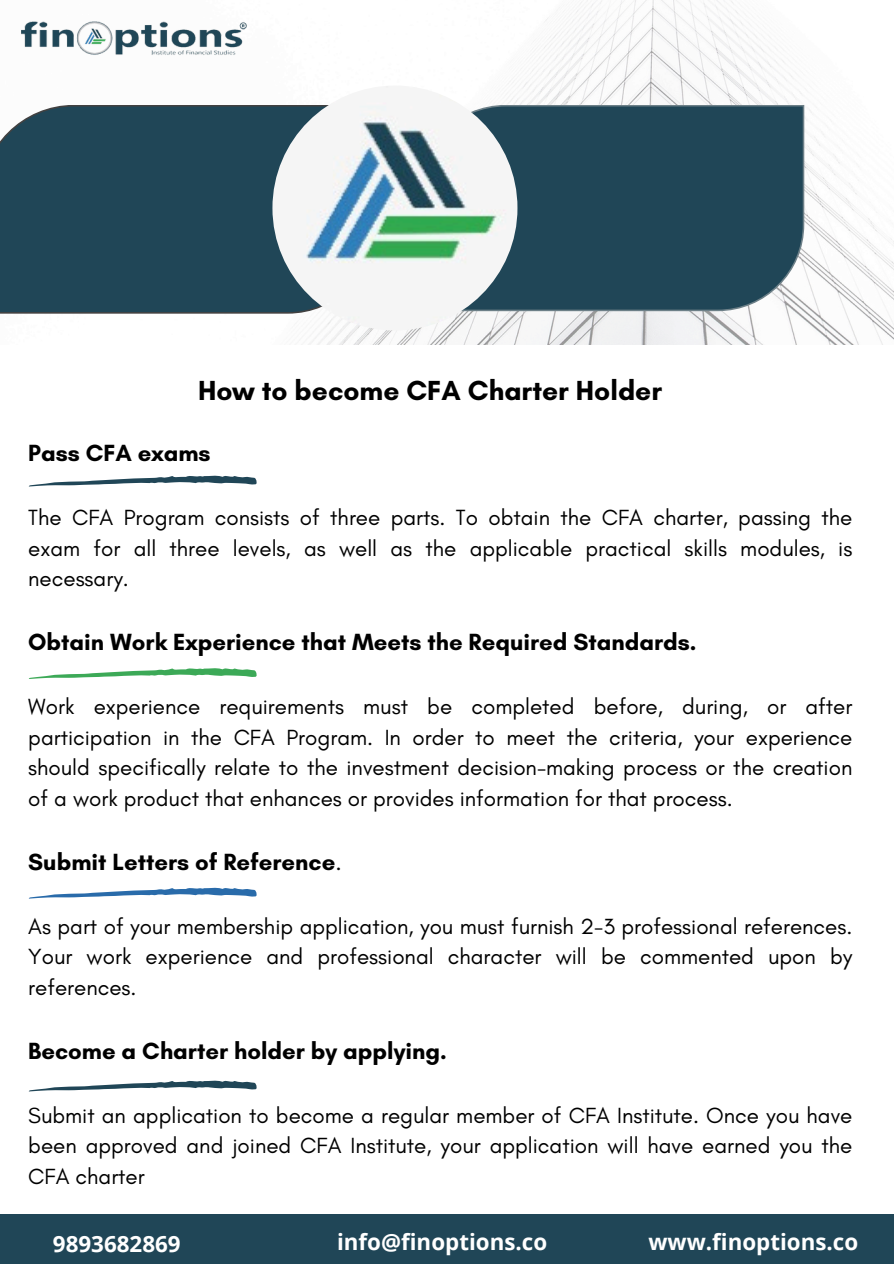
<style>
.page{position:relative;width:894px;height:1264px;background:#fff}
.page>*{position:absolute;margin:0;border:0;box-sizing:border-box;transform-origin:0 0}
.t1{font:700 28.05px "Glacial Indifference";color:#000}
.t2{font:700 23.85px "Glacial Indifference";color:#000}
.t3{font:22.35px/30.3px "Glacial Indifference";color:#000;text-align:justify}
.t4{font:700 22.35px "Open Sans";color:#fff}
.s1{font-weight:400}
</style>
<div class="page">
<div style="left:0;top:1214px;width:893px;height:49px;background:#204657"></div>
<img style="left:309px;top:0;width:584px;height:344px">
<div style="left:461px;top:105px;width:343px;height:206px;background:#204657"></div>
<div style="left:0;top:105px;width:333px;height:209px;background:#204657"></div>
<img style="left:272px;top:86px;width:245px;height:244px;border-radius:50%">
<svg style="left:29px;top:475px;width:227px;height:11px"></svg>
<svg style="left:30px;top:668px;width:226px;height:10px"></svg>
<svg style="left:29px;top:887px;width:227px;height:11px"></svg>
<svg style="left:29px;top:1080px;width:227px;height:11px"></svg>
<img style="left:21px;top:21px;width:226px;height:34px">
<p class="t1" style="left:198px;top:373px;width:465px">How to become CFA Charter Holder</p>
<h2 class="t2" style="left:28px;top:438px;width:184px">Pass CFA exams</h2>
<p class="t3" style="left:28px;top:502px;width:825px">The CFA Program consists of three parts. To obtain the CFA charter, passing the exam for all three levels, as well as the applicable practical skills modules, is necessary.</p>
<p class="t2" style="left:28px;top:627px;width:669px">Obtain Work Experience that Meets the Required Standards.</p>
<h2 class="t3" style="left:28px;top:691px;width:825px">Work experience requirements must be completed before, during, or after participation in the CFA Program. In order to meet the criteria, your experience should specifically relate to the investment decision-making process or the creation of a work product that enhances or provides information for that process.</h2>
<p class="t2" style="left:28px;top:847px;width:315px">Submit Letters of Reference<span class="s1">.</span></p>
<p class="t3" style="left:28px;top:910px;width:825px">As part of your membership application, you must furnish 2-3 professional references.<br>Your work experience and professional character will be commented upon by references.</p>
<p class="t2" style="left:28px;top:1036px;width:420px">Become a Charter holder by applying.</p>
<p class="t3" style="left:28px;top:1099px;width:825px">Submit an application to become a regular member of CFA Institute. Once you have been approved and joined CFA Institute, your application will have earned you the CFA charter</p>
<p class="t4" style="left:53px;top:1221px;width:129px">9893682869</p>
<p class="t4" style="left:337px;top:1219px;width:211px">info@finoptions.co</p>
<p class="t4" style="left:648px;top:1219px;width:211px">www.finoptions.co</p>
<h2 class="t4" style="left:53px;top:1227px;width:129px">9893682869</h2>
<p class="t4" style="left:337px;top:1225px;width:211px">info@finoptions.co</p>
<p class="t4" style="left:648px;top:1225px;width:211px">www.finoptions.co</p>
</div>
